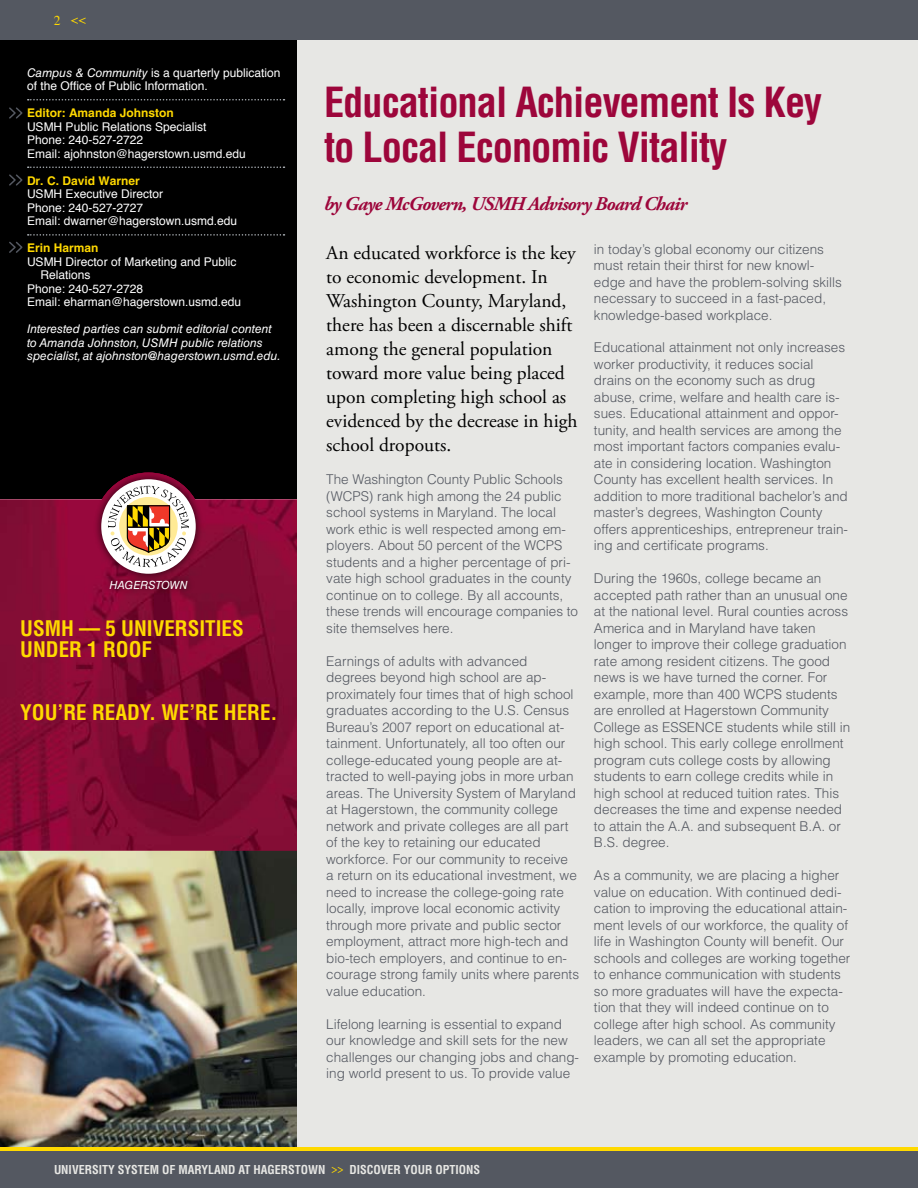
<style>
.page{position:relative;width:918px;height:1188px;background:#fff}
.page>*{position:absolute;margin:0;border:0;box-sizing:border-box;transform-origin:0 0}
.t1{font:700 condensed 40.5px/45px "Helvetica LT Std";letter-spacing:-.025em;color:#9d063b}
.t2{font:700 condensed 21px/21px "Helvetica LT Std";color:#ffd900}
.t3{font:19.5px/24px "Adobe Garamond Pro";color:#000}
.t4{font:italic 700 19.5px "Adobe Garamond Pro";letter-spacing:-.04em;color:#9d063b}
.t5{font:300 13.5px/16.5px "Helvetica";color:#545861}
.t6{font:13.5px "Times";color:#ffd900}
.t7{font:12px/13.5px "Helvetica";color:#fff}
.t8{font:italic 12px/13.5px "Helvetica LT Std";color:#fff}
.t9{font:700 condensed 12px "Helvetica LT Std";color:#e7e7e4}
.t10{font:700 12px "Helvetica";color:#ffd900}
.t11{font:italic 11.25px "Helvetica LT Std";letter-spacing:-.02em;color:#fff}
.s1{font-family:"Helvetica LT Std";font-style:italic}
.s2{font-family:"Helvetica";font-weight:400;color:#ffd900}
</style>
<div class="page">
<div style="left:0;top:0;width:918px;height:40px;background:#545861"></div>
<div style="left:0;top:40px;width:297px;height:460px;background:#000"></div>
<img style="left:0;top:850px;width:297px;height:297px">
<div style="left:297px;top:40px;width:621px;height:1108px;background:#e7e7e4"></div>
<div style="left:0;top:1151px;width:918px;height:37px;background:#545861"></div>
<hr style="left:0;top:1148px;width:918px;height:3px;background:#ffd900">
<svg style="left:0;top:499px;width:297px;height:351px;background:#810a33"></svg>
<div style="left:93px;top:471px;width:117px;height:117px;background:#000;opacity:.75"></div>
<div style="left:101px;top:479px;width:95px;height:95px;background:#fff;border-radius:50%"></div>
<svg style="left:108px;top:486px;width:81px;height:81px"></svg>
<svg style="left:28px;top:99px;width:257px;height:1px"></svg>
<svg style="left:9px;top:107px;width:14px;height:12px"></svg>
<svg style="left:9px;top:166px;width:276px;height:20px"></svg>
<svg style="left:9px;top:234px;width:276px;height:19px"></svg>
<div style="left:102px;top:573px;width:144px;height:45px;background:#000;opacity:.75"></div>
<p class="t6" style="left:54px;top:6px;width:34px">2 &lt;&lt;</p>
<p class="t7" style="left:27px;top:66px;width:255px"><span class="s1">Campus &amp; Community</span> is a quarterly publication of the Office of Public Information.</p>
<p class="t10" style="left:27px;top:105px;width:148px">Editor: Amanda Johnston</p>
<p class="t7" style="left:27px;top:120px;width:220px">USMH Public Relations Specialist<br>Phone: 240-527-2722<br>Email: ajohnston@hagerstown.usmd.edu</p>
<p class="t10" style="left:27px;top:173px;width:114px">Dr. C. David Warner</p>
<p class="t7" style="left:27px;top:187px;width:212px">USMH Executive Director<br>Phone: 240-527-2727<br>Email: dwarner@hagerstown.usmd.edu</p>
<p class="t10" style="left:27px;top:240px;width:73px">Erin Harman</p>
<p class="t7" style="left:27px;top:255px;width:211px">USMH Director of Marketing and Public</p>
<p class="t7" style="left:40px;top:268px;width:52px">Relations</p>
<p class="t7" style="left:27px;top:282px;width:118px">Phone: 240-527-2728</p>
<p class="t7" style="left:27px;top:295px;width:216px">Email: eharman@hagerstown.usmd.edu</p>
<p class="t8" style="left:27px;top:322px;width:255px">Interested parties can submit editorial content to Amanda Johnston, USMH public relations specialist, at ajohnston@hagerstown.usmd.edu.</p>
<p class="t11" style="left:109px;top:578px;width:80px">HAGERSTOWN</p>
<h2 class="t2" style="left:20px;top:618px;width:14px">USMH</h2>
<h2 class="t2" style="left:20px;top:618px;width:225px;text-indent:59px">— 5 UNIVERSITIES<br>UNDER 1 ROOF</h2>
<h2 class="t2" style="left:20px;top:702px;width:259px">YOU’RE READY. WE’RE HERE.</h2>
<h1 class="t1" style="left:324px;top:79px;width:500px">EDUCATIONAL ACHIEVEMENT IS KEY<br>TO LOCAL ECONOMIC VITALITY</h1>
<h3 class="t4" style="left:324px;top:192px;width:365px">by Gaye McGovern, USMH Advisory Board Chair</h3>
<p class="t3" style="left:326px;top:242px;width:253px">An educated workforce is the key to economic development. In<br>Washington County, Maryland, there has been a discernable shift among the general population toward more value being placed upon completing high school as evidenced by the decrease in high school dropouts.</p>
<p class="t5" style="left:326px;top:471px;width:253px">The Washington County Public Schools (WCPS) rank high among the 24 public school systems in Maryland. The local work ethic is well respected among em&shy;ployers. About 50 percent of the WCPS students and a higher percentage of pri&shy;vate high school graduates in the county continue on to college. By all accounts, these trends will encourage companies to site themselves here.</p>
<p class="t5" style="left:326px;top:652px;width:254px">Earnings of adults with advanced degrees beyond high school are ap&shy;proximately four times that of high school graduates according to the U.S. Census Bureau’s 2007 report on educational at&shy;tainment. Unfortunately, all too often our college-educated young people are at&shy;tracted to well-paying jobs in more urban areas. The University System of Maryland at Hagerstown, the community college network and private colleges are all part of the key to retaining our educated workforce. For our community to receive<br>a return on its educational investment, we need to increase the college-going rate locally, improve local economic activity through more private and public sector employment, attract more high-tech and bio-tech employers, and continue to en&shy;courage strong family units where parents value education.</p>
<p class="t5" style="left:326px;top:1015px;width:254px">Lifelong learning is essential to expand our knowledge and skill sets for the new challenges our changing jobs and chang&shy;ing world present to us. To provide value</p>
<p class="t5" style="left:594px;top:240px;width:250px">in today’s global economy our citizens must retain their thirst for new knowl&shy;edge and have the problem-solving skills necessary to succeed in a fast-paced, knowledge-based workplace.</p>
<p class="t5" style="left:594px;top:339px;width:256px">Educational attainment not only increases worker productivity, it reduces social drains on the economy such as drug abuse, crime, welfare and health care is&shy;sues. Educational attainment and oppor&shy;tunity, and health services are among the most important factors companies evalu&shy;ate in considering location. Washington County has excellent health services. In addition to more traditional bachelor’s and master’s degrees, Washington County offers apprenticeships, entrepreneur train&shy;ing and certificate programs.</p>
<p class="t5" style="left:594px;top:570px;width:258px">During the 1960s, college became an accepted path rather than an unusual one at the national level. Rural counties across America and in Maryland have taken longer to improve their college graduation rate among resident citizens. The good news is we have turned the corner. For example, more than 400 WCPS students are enrolled at Hagerstown Community College as ESSENCE students while still in high school. This early college enrollment program cuts college costs by allowing students to earn college credits while in high school at reduced tuition rates. This decreases the time and expense needed to attain the A.A. and subsequent B.A. or B.S. degree.</p>
<p class="t5" style="left:594px;top:867px;width:258px">As a community, we are placing a higher value on education. With continued dedi&shy;cation to improving the educational attain&shy;ment levels of our workforce, the quality of life in Washington County will benefit. Our schools and colleges are working together to enhance communication with students so more graduates will have the expecta&shy;tion that they will indeed continue on to college after high school. As community leaders, we can all set the appropriate example by promoting education.</p>
<p class="t9" style="left:54px;top:1162px;width:428px">UNIVERSITY SYSTEM OF MARYLAND AT HAGERSTOWN <span class="s2">&gt;&gt;</span> DISCOVER YOUR OPTIONS</p>
</div>
